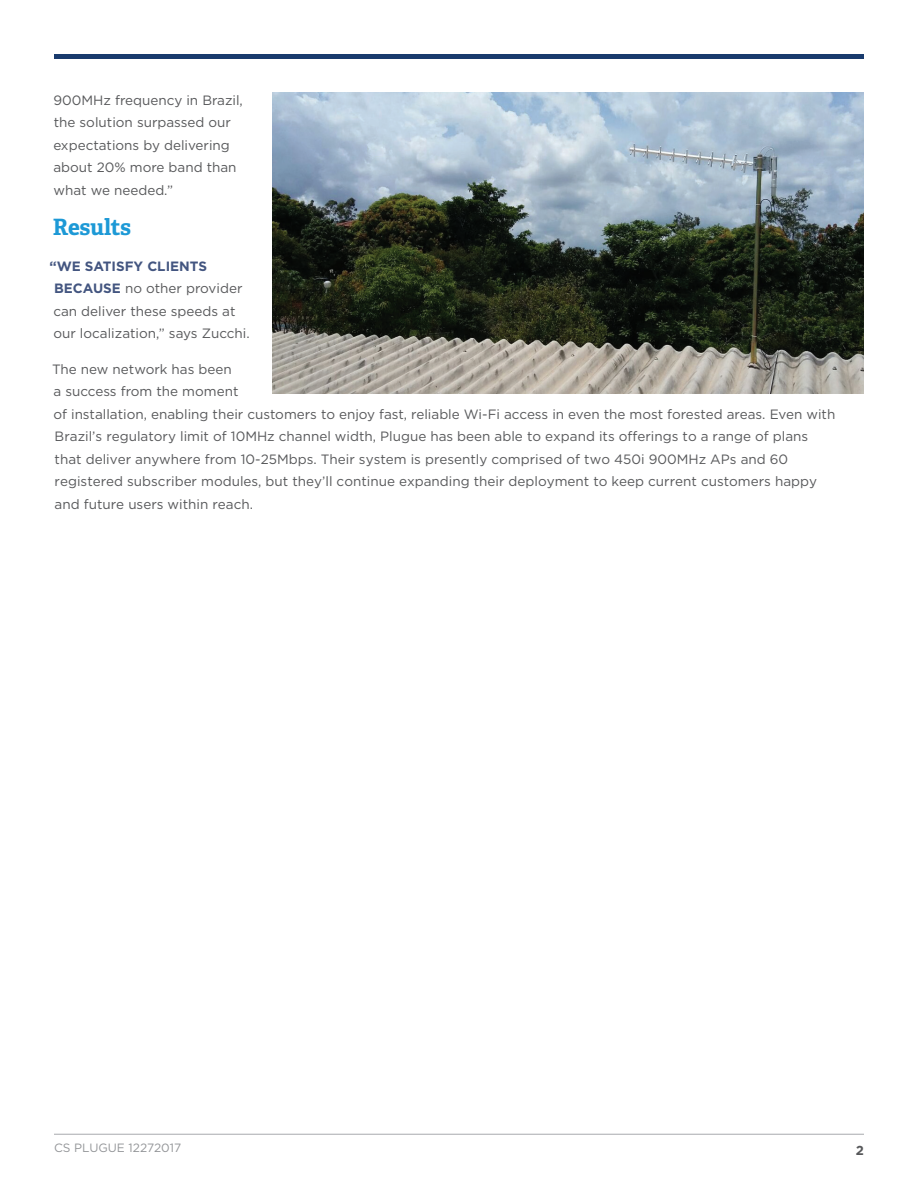
<style>
.page{position:relative;width:918px;height:1188px;background:#fff}
.page>*{position:absolute;margin:0;border:0;box-sizing:border-box;transform-origin:0 0}
.t1{font:700 22.5px "Adelle";letter-spacing:-.015em;color:#1d99d6}
.t2{font:13.5px/22.5px "Gotham";color:#57585a}
.t3{font:700 13.05px "Gotham";color:#57585a}
.t4{font:12px "Gotham";color:#939598}
.s1{font-weight:700;color:#435580}
</style>
<div class="page">
<hr style="left:54px;top:1134px;width:810px;height:1px;background:#a8a9ad">
<hr style="left:54px;top:54px;width:810px;height:4px;background:#193b6d">
<img style="left:272px;top:93px;width:592px;height:300px">
<p class="t2" style="left:53px;top:88px;width:191px">900MHz frequency in Brazil, the solution surpassed our expectations by delivering about 20% more band than what we needed.”</p>
<h1 class="t1" style="left:53px;top:212px;width:80px">Results</h1>
<p class="t2" style="left:49px;top:254px;width:202px"><span class="s1">“WE SATISFY CLIENTS<br>BECAUSE</span> no other provider can deliver these speeds at our localization,” says Zucchi.</p>
<p class="t2" style="left:52px;top:357px;width:785px">The new network has been<br>a success from the moment<br>of installation, enabling their customers to enjoy fast, reliable Wi-Fi access in even the most forested areas. Even with Brazil’s regulatory limit of 10MHz channel width, Plugue has been able to expand its offerings to a range of plans that deliver anywhere from 10-25Mbps. Their system is presently comprised of two 450i 900MHz APs and 60 registered subscriber modules, but they’ll continue expanding their deployment to keep current customers happy and future users within reach.</p>
<p class="t4" style="left:54px;top:1140px;width:129px">CS PLUGUE 12272017</p>
<p class="t3" style="left:856px;top:1142px;width:10px">2</p>
</div>
